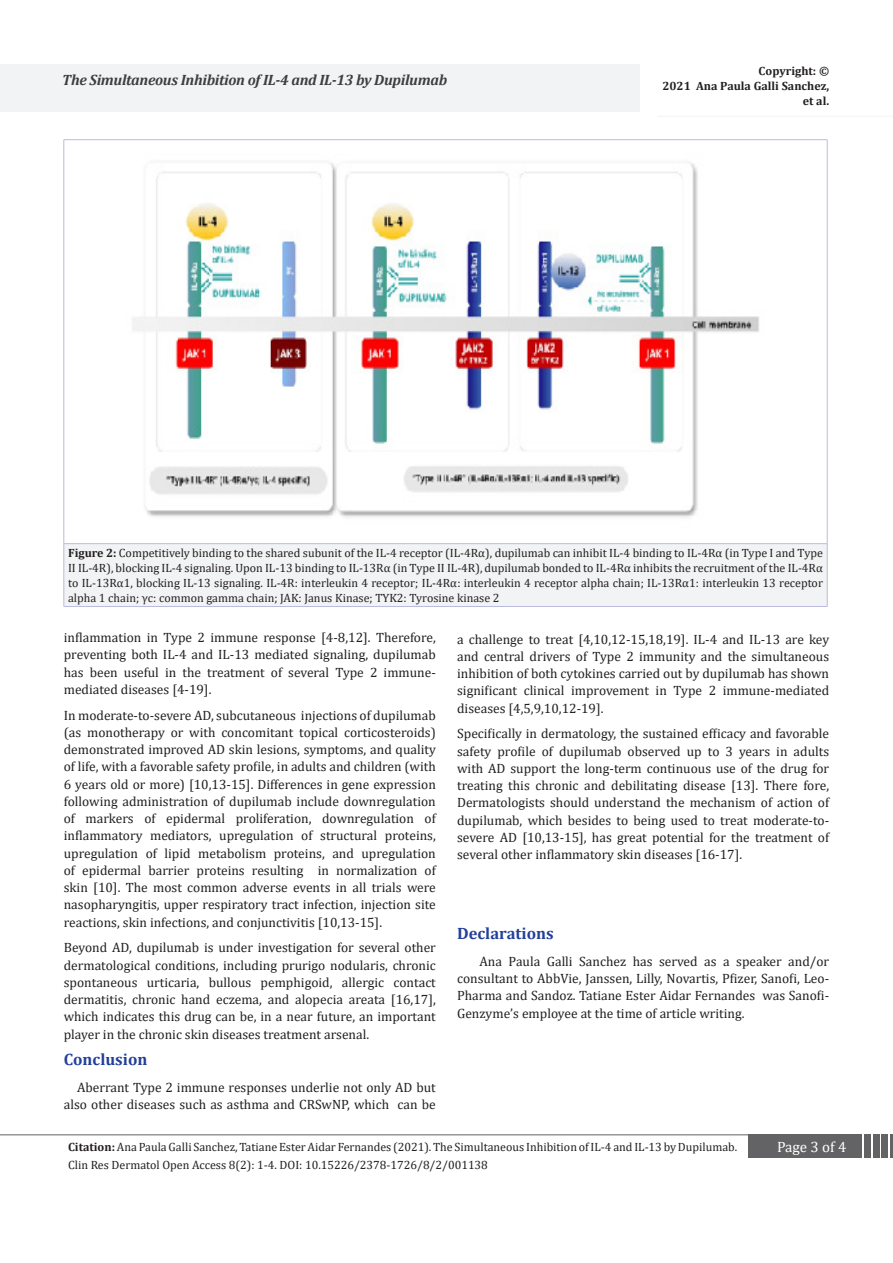
<style>
.page{position:relative;width:893px;height:1263px;background:#fff}
.page>*{position:absolute;margin:0;border:0;box-sizing:border-box;transform-origin:0 0}
.t1{font:700 16.5px "Cambria";color:#223f99}
.t2{font:italic 700 15px "Cambria";letter-spacing:-.02em;color:#3e3e3f}
.t3{font:15px "Cambria";color:#fff}
.t4{font:13.5px/17.2px "Cambria";color:#231f20;text-align:justify}
.t5{font:12px/15px "Cambria";color:#231f20;text-align:justify}
.t6{font:700 12px/15px "Cambria";color:#231f20;text-align:right}
.s1{font-weight:700}
</style>
<div class="page">
<hr style="left:0;top:1134px;width:749px;height:1px;background:#636366">
<div style="left:748px;top:1134px;width:114px;height:24px;background:#636366"></div>
<div style="left:864px;top:1134px;width:7px;height:24px;background:#636366"></div>
<div style="left:873px;top:1134px;width:6px;height:24px;background:#636366"></div>
<div style="left:881px;top:1134px;width:7px;height:24px;background:#636366"></div>
<hr style="left:890px;top:1134px;width:3px;height:24px;background:#636366">
<div style="left:0;top:64px;width:639px;height:48px;background:#f2f3f4"></div>
<hr style="left:657px;top:116px;width:236px;height:1px;background:#f2f3f4">
<div style="left:64px;top:544px;width:763px;height:62px;background:#f2f3f4"></div>
<hr style="left:64px;top:139px;width:763px;height:1px;background:#babbdd">
<hr style="left:64px;top:140px;width:1px;height:404px;background:#babbdd">
<hr style="left:827px;top:140px;width:1px;height:404px;background:#babbdd">
<hr style="left:64px;top:543px;width:763px;height:1px;background:#babbdd">
<hr style="left:64px;top:544px;width:1px;height:62px;background:#babbdd">
<hr style="left:827px;top:544px;width:1px;height:62px;background:#babbdd">
<hr style="left:64px;top:606px;width:763px;height:1px;background:#babbdd">
<img style="left:132px;top:162px;width:628px;height:356px">
<p class="t2" style="left:62px;top:69px;width:386px">The Simultaneous Inhibition of IL‑4 and IL‑13 by Dupilumab</p>
<p class="t6" style="left:662px;top:63px;width:168px">Copyright: ©<br>2021 Ana Paula Galli Sanchez, et al.</p>
<p class="t5" style="left:68px;top:546px;width:756px"><span class="s1">Figure 2:</span> Competitively binding to the shared subunit of the IL-4 receptor (IL-4Rα), dupilumab can inhibit IL-4 binding to IL-4Rα (in Type I and Type II IL-4R), blocking IL-4 signaling. Upon IL-13 binding to IL-13Rα (in Type II IL-4R), dupilumab bonded to IL-4Rα inhibits the recruitment of the IL-4Rα to IL-13Rα1, blocking IL-13 signaling. IL-4R: interleukin 4 receptor; IL-4Rα: interleukin 4 receptor alpha chain; IL-13Rα1: interleukin 13 receptor alpha 1 chain; γc: common gamma chain; JAK: Janus Kinase; TYK2: Tyrosine kinase 2</p>
<p class="t4" style="left:64px;top:629px;width:374px">inflammation in Type 2 immune response [4-8,12]. Therefore, preventing both IL‐4 and IL‐13 mediated signaling, dupilumab has been useful in the treatment of several Type 2 immune&shy;mediated diseases [4-19].</p>
<p class="t4" style="left:64px;top:706px;width:374px">In moderate-to-severe AD, subcutaneous injections of dupilumab (as monotherapy or with concomitant topical corticosteroids) demonstrated improved AD skin lesions, symptoms, and quality of life, with a favorable safety profile, in adults and children (with 6 years old or more) [10,13-15]. Differences in gene expression following administration of dupilumab include downregulation of markers of epidermal proliferation, downregulation of inflammatory mediators, upregulation of structural proteins, upregulation of lipid metabolism proteins, and upregulation of epidermal barrier proteins resulting in normalization of skin [10]. The most common adverse events in all trials were nasopharyngitis, upper respiratory tract infection, injection site reactions, skin infections, and conjunctivitis [10,13-15].</p>
<p class="t4" style="left:64px;top:939px;width:374px">Beyond AD, dupilumab is under investigation for several other dermatological conditions, including prurigo nodularis, chronic spontaneous urticaria, bullous pemphigoid, allergic contact dermatitis, chronic hand eczema, and alopecia areata [16,17], which indicates this drug can be, in a near future, an important player in the chronic skin diseases treatment arsenal.</p>
<p class="t1" style="left:64px;top:1048px;width:85px">Conclusion</p>
<p class="t4" style="left:64px;top:1078px;width:374px;text-align:right">Aberrant Type 2 immune responses underlie not only AD but also other diseases such as asthma and CRSwNP, which can be</p>
<p class="t4" style="left:457px;top:630px;width:374px">a challenge to treat [4,10,12-15,18,19]. IL-4 and IL-13 are key and central drivers of Type 2 immunity and the simultaneous inhibition of both cytokines carried out by dupilumab has shown significant clinical improvement in Type 2 immune-mediated diseases [4,5,9,10,12-19].</p>
<p class="t4" style="left:457px;top:725px;width:374px">Specifically in dermatology, the sustained efficacy and favorable safety profile of dupilumab observed up to 3 years in adults with AD support the long-term continuous use of the drug for treating this chronic and debilitating disease [13]. There fore, Dermatologists should understand the mechanism of action of dupilumab, which besides to being used to treat moderate-to&shy;severe AD [10,13-15], has great potential for the treatment of several other inflammatory skin diseases [16-17].</p>
<p class="t1" style="left:457px;top:922px;width:98px">Declarations</p>
<p class="t4" style="left:457px;top:953px;width:374px;text-indent:22px">Ana Paula Galli Sanchez has served as a speaker and/or consultant to AbbVie, Janssen, Lilly, Novartis, Pfizer, Sanofi, Leo-Pharma and Sandoz. Tatiane Ester Aidar Fernandes was Sanofi-Genzyme’s employee at the time of article writing.</p>
<p class="t5" style="left:68px;top:1139px;width:671px"><span class="s1">Citation:</span> Ana Paula Galli Sanchez, Tatiane Ester Aidar Fernandes (2021). The Simultaneous Inhibition of IL‑4 and IL‑13 by Dupilumab.</p>
<p class="t3" style="left:777px;top:1138px;width:71px">Page 3 of 4</p>
<p class="t5" style="left:68px;top:1157px;width:421px">Clin Res Dermatol Open Access 8(2): 1-4. DOI: 10.15226/2378-1726/8/2/001138</p>
</div>
